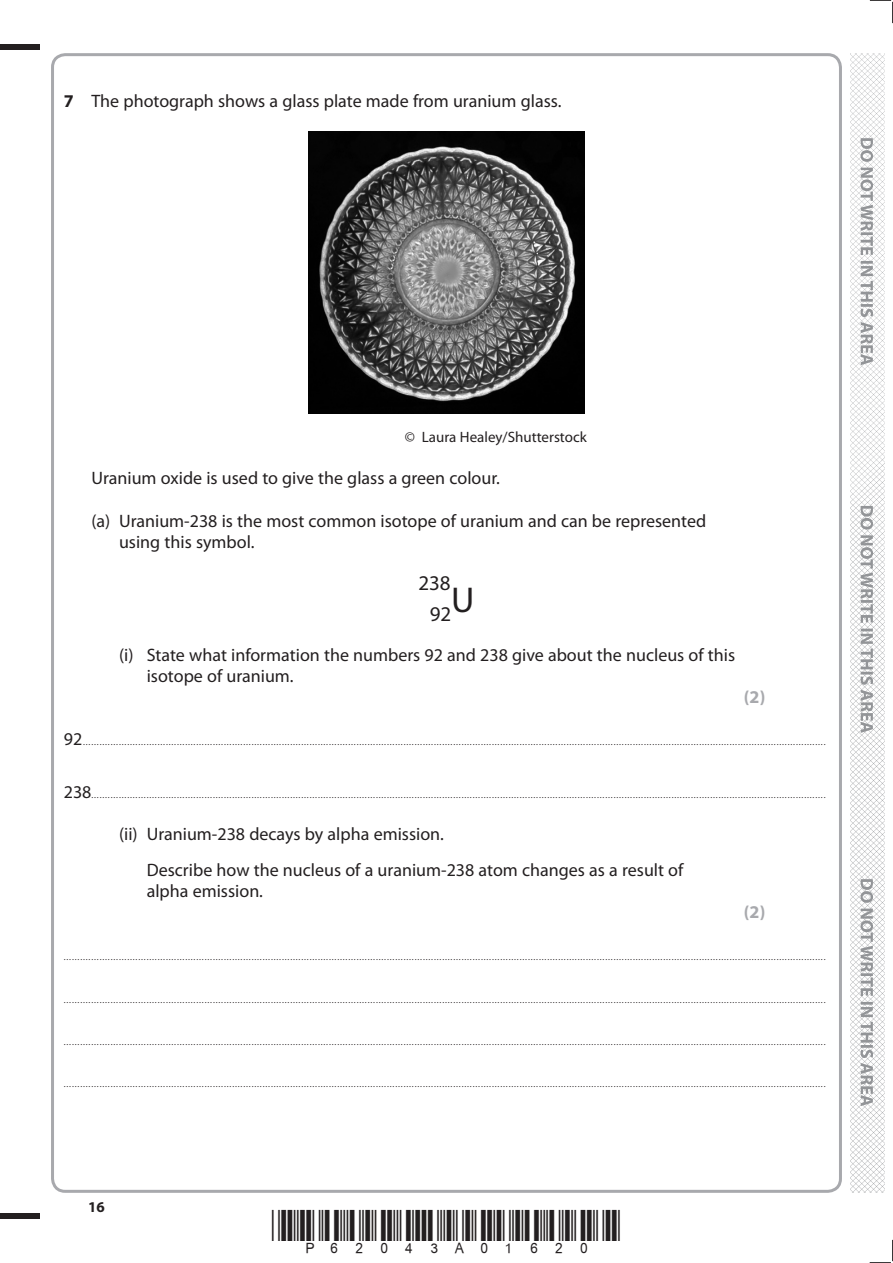
<style>
.page{position:relative;width:893px;height:1263px;background:#fff}
.page>*{position:absolute;margin:0;border:0;box-sizing:border-box;transform-origin:0 0}
.t1{font:21px/31.5px "Myriad Pro";color:#231f20}
.t2{font:18px/21px "Myriad Pro";color:#231f20}
.t3{font:700 18px "Myriad Pro";color:#a8a9ad}
.t4{font:15px "Myriad Pro";color:#231f20}
.t5{font:700 15px "Myriad Pro";color:#231f20}
.t6{font:9px "Myriad Pro";color:#231f20}
.s1{font-weight:700}
.s2{font-size:18px}
</style>
<div class="page">
<div style="left:0;top:44px;width:40px;height:5px;background:#231f20"></div>
<div style="left:0;top:1214px;width:40px;height:5px;background:#231f20"></div>
<svg style="left:870px;top:0;width:23px;height:23px"></svg>
<svg style="left:870px;top:1240px;width:23px;height:23px"></svg>
<img style="left:850px;top:53px;width:34px;height:1140px">
<svg style="left:860px;top:138px;width:13px;height:968px"></svg>
<img style="left:308px;top:132px;width:277px;height:281px">
<h2 class="t2" style="left:64px;top:90px;width:499px"><span class="s1">7</span> The photograph shows a glass plate made from uranium glass.</h2>
<h3 class="t4" style="left:405px;top:428px;width:184px">© Laura Healey/Shutterstock</h3>
<h2 class="t2" style="left:91px;top:468px;width:410px">Uranium oxide is used to give the glass a green colour.</h2>
<h2 class="t2" style="left:119px;top:510px;width:589px;text-indent:-28px">(a) Uranium‑238 is the most common isotope of uranium and can be represented using this symbol.</h2>
<h1 class="t1" style="left:430px;top:566px;width:46px;text-indent:-11px">238<br>92<sup>U</sup></h1>
<h2 class="t2" style="left:147px;top:644px;width:590px;text-indent:-28px">(i) State what information the numbers 92 and 238 give about the nucleus of this isotope of uranium.</h2>
<h2 class="t3" style="left:744px;top:685px;width:23px">(2)</h2>
<p class="t6" style="left:64px;top:736px;width:763px"><span class="s2">92</span>.............................................................................................................................................................................................................................................................................</p>
<p class="t6" style="left:64px;top:789px;width:763px"><span class="s2">238</span>..........................................................................................................................................................................................................................................................................</p>
<h2 class="t2" style="left:147px;top:816px;width:538px;line-height:36px;text-indent:-28px">(ii) Uranium‑238 decays by alpha emission.<br>Describe how the nucleus of a uranium‑238 atom changes as a result of</h2>
<h2 class="t2" style="left:147px;top:880px;width:118px">alpha emission.</h2>
<h2 class="t3" style="left:744px;top:900px;width:23px">(2)</h2>
<p class="t6" style="left:64px;top:952px;width:763px">....................................................................................................................................................................................................................................................................................</p>
<p class="t6" style="left:64px;top:994px;width:763px">....................................................................................................................................................................................................................................................................................</p>
<p class="t6" style="left:64px;top:1036px;width:763px">....................................................................................................................................................................................................................................................................................</p>
<p class="t6" style="left:64px;top:1079px;width:763px">....................................................................................................................................................................................................................................................................................</p>
<h3 class="t5" style="left:88px;top:1197px;width:18px">16</h3>
</div>
